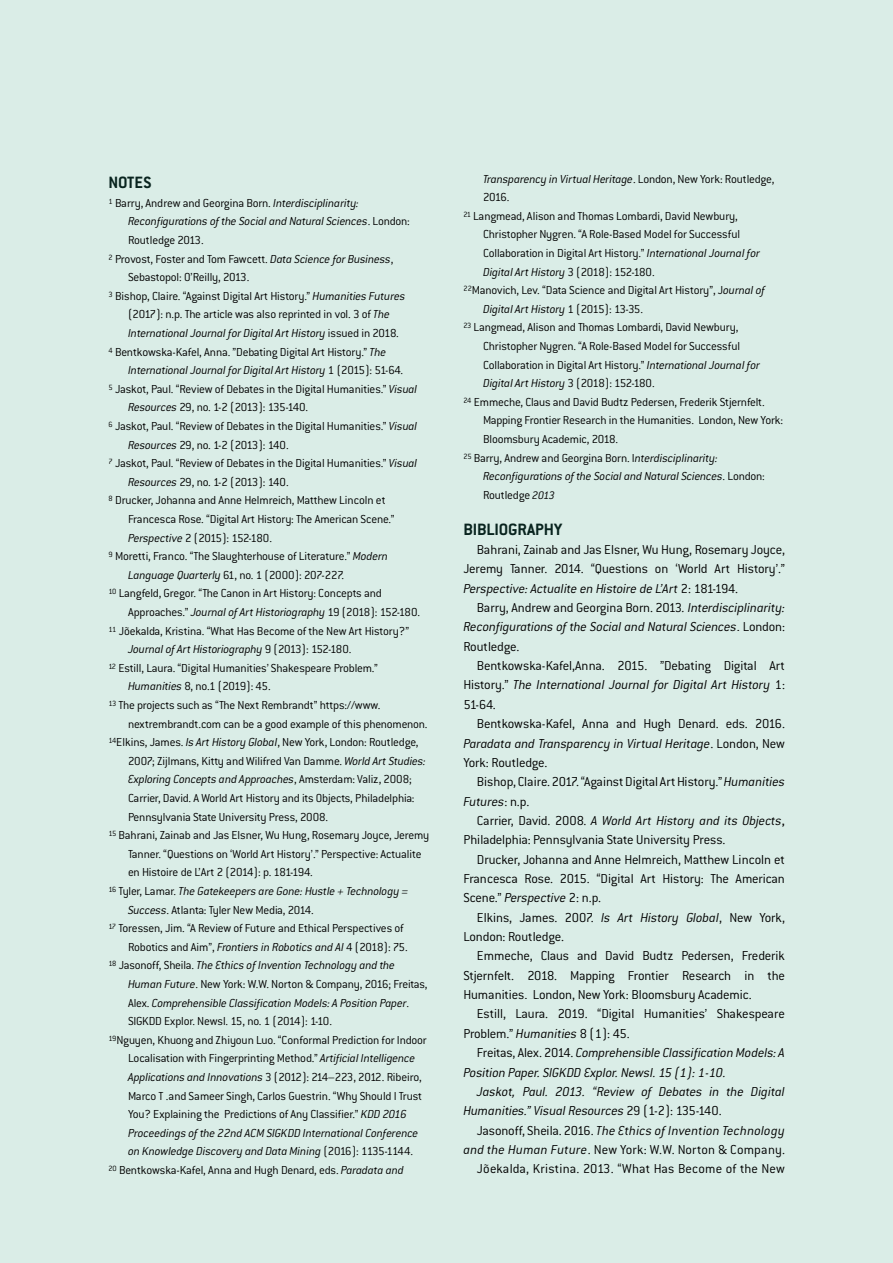
<style>
.page{position:relative;width:893px;height:1263px;background:#fff}
.page>*{position:absolute;margin:0;border:0;box-sizing:border-box;transform-origin:0 0}
.body_text{font:700 18px "Conduit ITC";letter-spacing:-.005em;color:#09241f}
.body_text_justified{font:700 18px "Conduit ITC";letter-spacing:-.005em;color:#09241f}
.body_text_justified-2{font:300 14.25px/19.4px "Conduit ITC";letter-spacing:-.01em;color:#000;text-align:justify}
.body_text_justified-3{font:italic 300 14.25px/19.4px "Conduit ITC";letter-spacing:-.01em;color:#000}
.body_text_justified-4{font:300 14.25px/19.4px "Conduit ITC";letter-spacing:.01em;color:#000;text-align:right}
.t1{font:300 12.75px/18.6px "Conduit ITC";letter-spacing:-.015em;color:#000}
.t2{font:italic 300 12.75px/18.6px "Conduit ITC";letter-spacing:-.015em;color:#000}
.s1{font-style:normal}
.s2{font-style:italic}
.s3{font-size:12px}
.s4{font-weight:400;font-style:normal}
.s5{font-weight:400}
</style>
<div class="page">
<div style="left:1px;top:0;width:892px;height:1263px;background:#daede7"></div>
<p class="body_text_justified" style="left:109px;top:172px;width:44px">NOTES</p>
<p class="t2" style="left:128px;top:193px;width:283px;text-indent:-20px"><sup>1</sup> <span class="s1">Barry, Andrew and Georgina Born.</span> Interdisciplinarity:<br>Reconfigurations of the Social and Natural Sciences<span class="s1">. London:<br>Routledge 2013.</span></p>
<p class="t1" style="left:128px;top:249px;width:267px;text-indent:-20px"><sup>2</sup> Provost, Foster and Tom Fawcett. <span class="s2">Data Science for Business</span>,<br>Sebastopol: O’Reilly, 2013.</p>
<p class="t1" style="left:128px;top:286px;width:279px;text-indent:-20px"><sup>3</sup> Bishop, Claire. “Against Digital Art History.” <span class="s2">Humanities Futures </span>(2017): n.p. The article was also reprinted in vol. 3 of <span class="s2">The<br>International Journal for Digital Art History</span> issued in 2018.</p>
<p class="t1" style="left:128px;top:342px;width:277px;text-indent:-20px"><sup>4</sup> Bentkowska-Kafel, Anna. ”Debating Digital Art History.” <span class="s2">The<br>International Journal for Digital Art History</span> 1 (2015): 51-64.</p>
<p class="t1" style="left:128px;top:379px;width:291px;text-indent:-20px"><sup>5</sup> Jaskot, Paul. “Review of Debates in the Digital Humanities.” <span class="s2">Visual<br>Resources</span> 29, no. 1-2 (2013): 135-140.</p>
<p class="t1" style="left:128px;top:417px;width:291px;text-indent:-20px"><sup>6</sup> Jaskot, Paul. “Review of Debates in the Digital Humanities.” <span class="s2">Visual<br>Resources</span> 29, no. 1-2 (2013): 140.</p>
<p class="t1" style="left:128px;top:454px;width:291px;text-indent:-20px"><sup>7</sup> Jaskot, Paul. “Review of Debates in the Digital Humanities.” <span class="s2">Visual<br>Resources</span> 29, no. 1-2 (2013): 140.</p>
<p class="t1" style="left:128px;top:491px;width:268px;text-indent:-20px"><sup>8</sup> Drucker, Johanna and Anne Helmreich, Matthew Lincoln et<br>Francesca Rose. “Digital Art History: The American Scene.”<br><span class="s2">Perspective</span> 2 (2015): 152-180.</p>
<p class="t1" style="left:128px;top:547px;width:262px;text-indent:-20px"><sup>9</sup> Moretti, Franco. “The Slaughterhouse of Literature.” <span class="s2">Modern<br>Language Quarterly</span> 61, no. 1 (2000): 207-227.</p>
<p class="t1" style="left:128px;top:584px;width:294px;text-indent:-20px"><sup>10</sup> Langfeld, Gregor. “The Canon in Art History: Concepts and<br>Approaches.” <span class="s2">Journal of Art Historiography</span> 19 (2018): 152-180.</p>
<p class="t1" style="left:128px;top:621px;width:283px;text-indent:-20px"><sup>11</sup> Jõekalda, Kristina. “What Has Become of the New Art History?”<br><span class="s2">Journal of Art Historiography</span> 9 (2013): 152-180.</p>
<p class="t1" style="left:128px;top:658px;width:251px;text-indent:-20px"><sup>12</sup> Estill, Laura. “Digital Humanities’ Shakespeare Problem.”<br><span class="s2">Humanities</span> 8, no.1 (2019): 45.</p>
<p class="t1" style="left:128px;top:696px;width:301px;text-indent:-20px"><sup>13</sup> The projects such as “The Next Rembrandt” https://www. nextrembrandt.com can be a good example of this phenomenon.</p>
<p class="t1" style="left:128px;top:733px;width:299px;text-indent:-20px"><sup>14</sup>Elkins, James. <span class="s2">Is Art History Global</span>, New York, London: Routledge, 2007; Zijlmans, Kitty and Wilifred Van Damme. <span class="s2">World Art Studies:<br>Exploring Concepts and Approaches</span>, Amsterdam: Valiz, 2008; Carrier, David. A World Art History and its Objects, Philadelphia:<br>Pennsylvania State University Press, 2008.</p>
<p class="t1" style="left:128px;top:826px;width:303px;text-indent:-20px"><sup>15</sup> Bahrani, Zainab and Jas Elsner, Wu Hung, Rosemary Joyce, Jeremy<br>Tanner. “Questions on ‘World Art History’.” Perspective: Actualite en Histoire de L’Art 2 (2014): p. 181-194.</p>
<p class="t2" style="left:128px;top:882px;width:282px;text-indent:-20px"><sup>16</sup> <span class="s1">Tyler, Lamar.</span> The Gatekeepers are Gone: Hustle + Technology =<br>Success<span class="s1">. Atlanta: Tyler New Media, 2014.</span></p>
<p class="t1" style="left:128px;top:919px;width:281px;text-indent:-20px"><sup>17</sup> Toressen, Jim. “A Review of Future and Ethical Perspectives of<br>Robotics and Aim”, <span class="s2">Frontiers in Robotics and AI</span> 4 (2018): 75.</p>
<p class="t1" style="left:128px;top:956px;width:301px;text-indent:-20px"><sup>18</sup> Jasonoff, Sheila. <span class="s2">The Ethics of Invention Technology and the Human Future</span>. New York: W.W. Norton &amp; Company, 2016; Freitas, Alex. <span class="s2">Comprehensible Classification Models: A Position Paper</span>.<br>SIGKDD Explor. Newsl. 15, no. 1 (2014): 1-10.</p>
<p class="t1" style="left:128px;top:1030px;width:300px;text-indent:-20px"><sup>19</sup>Nguyen, Khuong and Zhiyoun Luo. “Conformal Prediction for Indoor Localisation with Fingerprinting Method.” <span class="s2">Artificial Intelligence Applications and Innovations</span> 3 (2012): 214–223, 2012. Ribeiro, Marco T .and Sameer Singh, Carlos Guestrin. “Why Should I Trust You? Explaining the Predictions of Any Classifier.” <span class="s2">KDD 2016<br>Proceedings of the 22nd ACM SIGKDD International Conference on Knowledge Discovery and Data Mining</span> (2016): 1135-1144.</p>
<p class="t1" style="left:109px;top:1161px;width:297px"><sup>20</sup> Bentkowska-Kafel, Anna and Hugh Denard, eds. <span class="s2">Paradata and</span></p>
<p class="t1" style="left:483px;top:169px;width:293px"><span class="s2">Transparency in Virtual Heritage</span>. London, New York: Routledge,<br>2016.</p>
<p class="t1" style="left:483px;top:207px;width:278px;text-indent:-20px"><sup>21</sup> Langmead, Alison and Thomas Lombardi, David Newbury, Christopher Nygren. “A Role-Based Model for Successful Collaboration in Digital Art History.” <span class="s2">International Journal for Digital Art History</span> 3 (2018): 152-180.</p>
<p class="t1" style="left:483px;top:281px;width:284px;text-indent:-20px"><sup>22</sup>Manovich, Lev. “Data Science and Digital Art History”, J<span class="s2">ournal of<br>Digital Art History</span> 1 (2015): 13-35.</p>
<p class="t1" style="left:483px;top:318px;width:278px;text-indent:-20px"><sup>23</sup> Langmead, Alison and Thomas Lombardi, David Newbury, Christopher Nygren. “A Role-Based Model for Successful Collaboration in Digital Art History.” <span class="s2">International Journal for Digital Art History</span> 3 (2018): 152-180.</p>
<p class="t1" style="left:483px;top:393px;width:302px;text-indent:-20px"><sup>24</sup> Emmeche, Claus and David Budtz Pedersen, Frederik Stjernfelt.<br>Mapping Frontier Research in the Humanities. London, New York:<br>Bloomsbury Academic, 2018.</p>
<p class="t2" style="left:483px;top:448px;width:283px;text-indent:-20px"><sup>25</sup> <span class="s1">Barry, Andrew and Georgina Born. I</span>nterdisciplinarity:<br>Reconfigurations of the Social and Natural Sciences<span class="s1">. London:<br>Routledge</span> <span class="s3">2013</span></p>
<p class="body_text" style="left:463px;top:518px;width:100px">BIBLIOGRAPHY</p>
<p class="body_text_justified-2" style="left:463px;top:540px;width:323px;text-indent:14px">Bahrani, Zainab and Jas Elsner, Wu Hung, Rosemary Joyce, Jeremy Tanner. 2014. “Questions on ‘World Art History’.” <span class="s2">Perspective: Actualite en Histoire de L’Art</span> 2: 181-194.</p>
<p class="body_text_justified-3" style="left:463px;top:598px;width:323px;text-align:justify;text-indent:14px"><span class="s1">Barry, Andrew and Georgina Born. 2013</span>. Interdisciplinarity:<br>Reconfigurations of the Social and Natural Sciences<span class="s4">.</span> <span class="s1">London:<br>Routledge.</span></p>
<p class="body_text_justified-2" style="left:463px;top:656px;width:323px;text-indent:14px">Bentkowska-Kafel,Anna. 2015. ”Debating Digital Art History.” <span class="s2">The International Journal for Digital Art History</span> 1:<br>51-64.</p>
<p class="body_text_justified-2" style="left:463px;top:714px;width:323px;text-indent:14px">Bentkowska-Kafel, Anna and Hugh Denard. eds. 2016.<br><span class="s2">Paradata and Transparency in Virtual Heritage</span>. London, New York: Routledge.</p>
<p class="body_text_justified-2" style="left:463px;top:772px;width:323px;text-indent:14px">Bishop, Claire. 2017. “Against Digital Art History.” <span class="s2">Humanities<br>Futures</span>: n.p.</p>
<p class="body_text_justified-2" style="left:463px;top:811px;width:323px;text-indent:14px">Carrier, David. 2008. <span class="s2">A World Art History and its Objects</span><span class="s5">,<br></span>Philadelphia: Pennsylvania State University Press.</p>
<p class="body_text_justified-2" style="left:463px;top:849px;width:323px;text-indent:14px">Drucker, Johanna and Anne Helmreich, Matthew Lincoln et Francesca Rose. 2015. “Digital Art History: The American Scene.” <span class="s2">Perspective</span> 2: n.p.</p>
<p class="body_text_justified-2" style="left:463px;top:908px;width:323px;text-indent:14px">Elkins, James. 2007. <span class="s2">Is Art History Global</span>, New York,<br>London: Routledge.</p>
<p class="body_text_justified-2" style="left:463px;top:946px;width:323px;text-indent:14px">Emmeche, Claus and David Budtz Pedersen, Frederik Stjernfelt. 2018. Mapping Frontier Research in the Humanities<span class="s5">.</span> London, New York: Bloomsbury Academic.</p>
<p class="body_text_justified-2" style="left:463px;top:1004px;width:323px;text-indent:14px">Estill, Laura. 2019. “Digital Humanities’ Shakespeare<br>Problem.” <span class="s2">Humanities</span> 8 (1): 45.</p>
<p class="body_text_justified-3" style="left:463px;top:1043px;width:323px;text-indent:14px"><span class="s1">Freitas, Alex. 2014.</span> Comprehensible Classification Models: A<br>Position Paper. SIGKDD Explor. Newsl. 15 (1): 1-10.</p>
<p class="body_text_justified-3" style="left:463px;top:1082px;width:323px;text-indent:14px">Jaskot, Paul. 2013. “Review of Debates in the Digital<br>Humanities.” Visual Resources <span class="s1">29 (1-2): 135-140.</span></p>
<p class="body_text_justified-4" style="left:463px;top:1120px;width:323px">Jasonoff, Sheila. 2016. <span class="s2">The Ethics of Invention Technology and the Human Future</span>. New York: W.W. Norton &amp; Company.</p>
<p class="body_text_justified-4" style="left:477px;top:1159px;width:310px">Jõekalda, Kristina. 2013. “What Has Become of the New</p>
</div>
